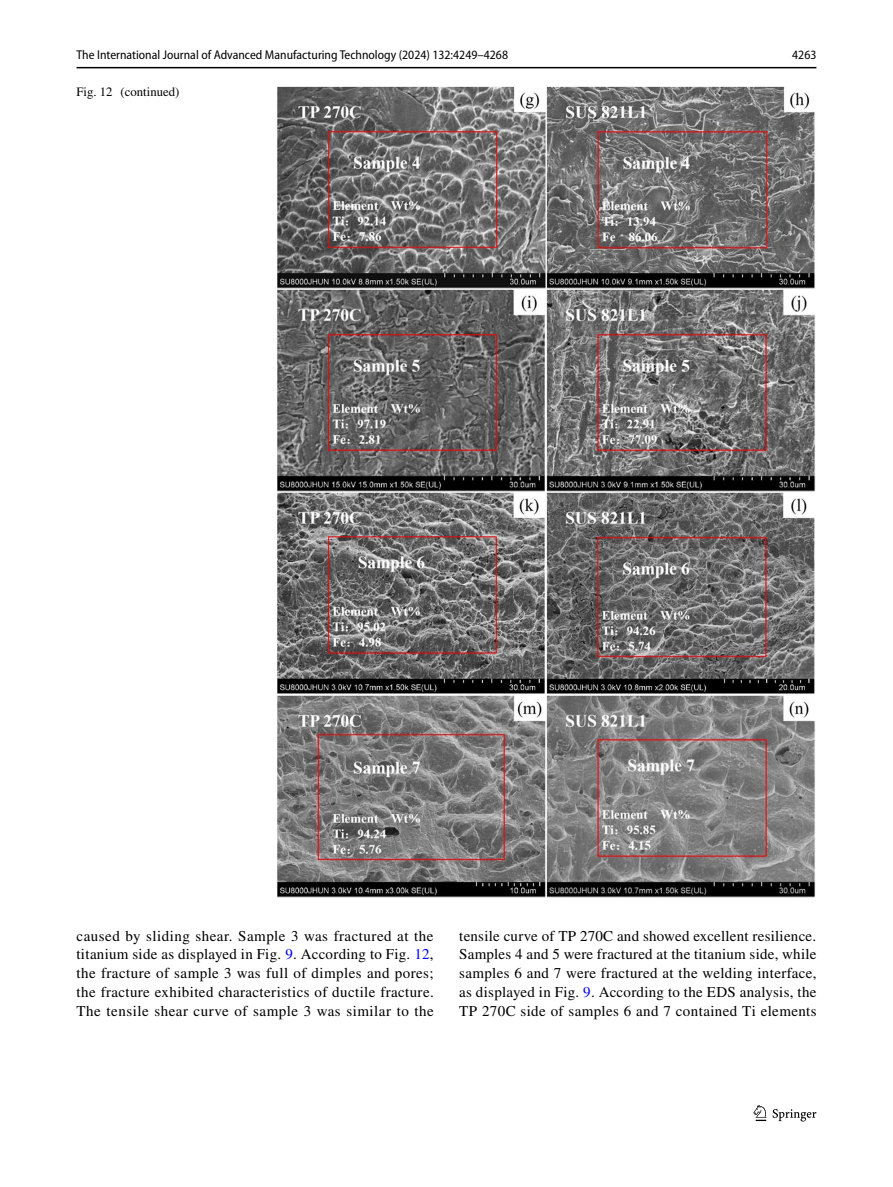
<style>
.page{position:relative;width:893px;height:1187px;background:#fff}
.page>*{position:absolute;margin:0;border:0;box-sizing:border-box;transform-origin:0 0}
.t1{font:15px/18.8px "STIX";letter-spacing:.025em;color:#000;text-align:justify}
.t2{font:semi-condensed 12.75px "Myriad Pro";color:#000}
.t3{font:12.75px "STIX";color:#000}
.s1{color:#00f}
</style>
<div class="page">
<hr style="left:77px;top:67px;width:739px;height:1px;background:#000">
<svg style="left:753px;top:1105px;width:13px;height:15px"></svg>
<svg style="left:773px;top:1109px;width:43px;height:12px"></svg>
<img style="left:277px;top:87px;width:539px;height:810px">
<p class="t2" style="left:77px;top:48px;width:433px">The International Journal of Advanced Manufacturing Technology (2024) 132:4249–4268</p>
<p class="t2" style="left:792px;top:48px;width:26px">4263</p>
<p class="t3" style="left:77px;top:83px;width:104px">Fig. 12 (continued)</p>
<p class="t1" style="left:77px;top:927px;width:359px">caused by sliding shear. Sample 3 was fractured at the titanium side as displayed in Fig. <span class="s1">9</span>. According to Fig. <span class="s1">12</span>, the fracture of sample 3 was full of dimples and pores; the fracture exhibited characteristics of ductile fracture.<br>The tensile shear curve of sample 3 was similar to the</p>
<p class="t1" style="left:459px;top:927px;width:359px">tensile curve of TP 270C and showed excellent resilience.<br>Samples 4 and 5 were fractured at the titanium side, while samples 6 and 7 were fractured at the welding interface, as displayed in Fig. <span class="s1">9</span>. According to the EDS analysis, the TP 270C side of samples 6 and 7 contained Ti elements</p>
</div>
